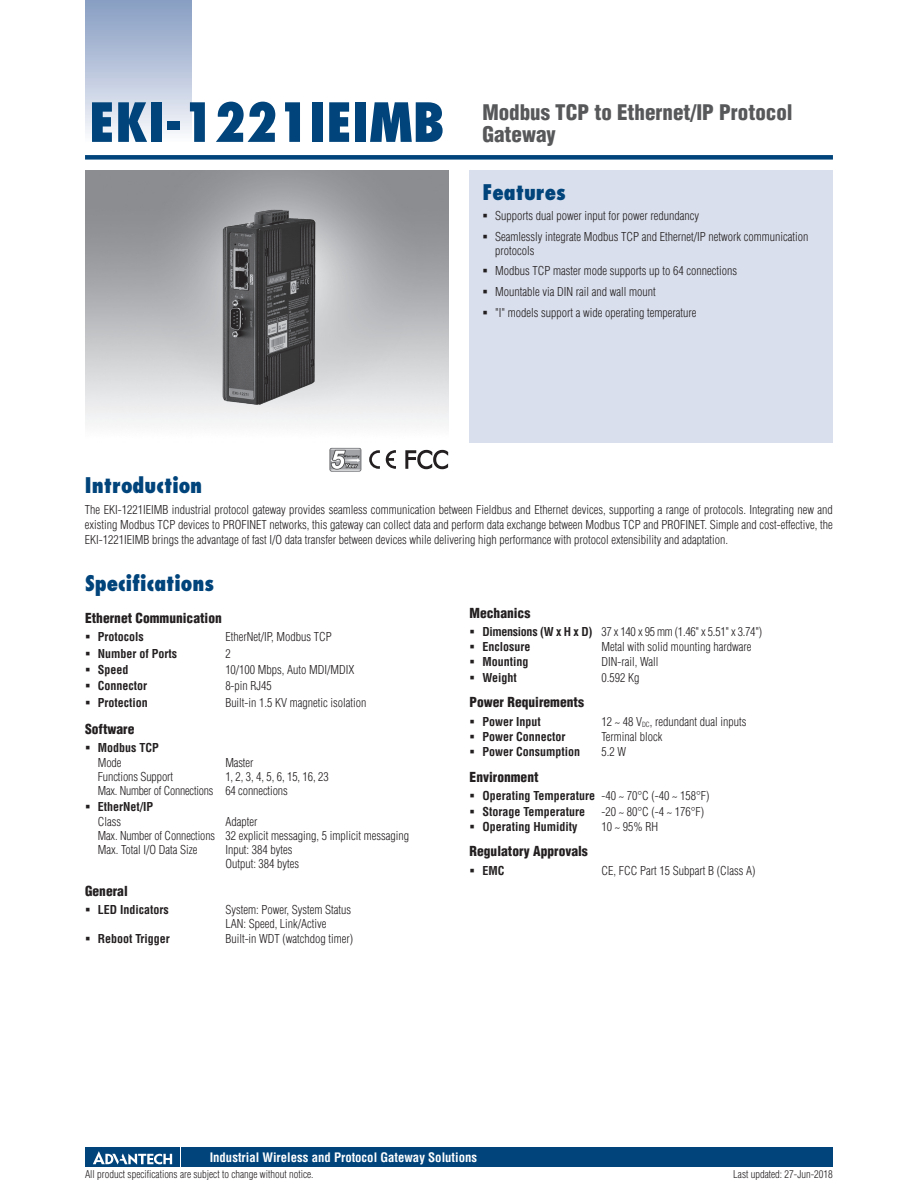
<style>
.page{position:relative;width:918px;height:1188px;background:#fff}
.page>*{position:absolute;margin:0;border:0;box-sizing:border-box;transform-origin:0 0}
.t1{font:800 condensed 52.5px "Futura";color:#00447b}
.t2{font:900 condensed 21px/22.5px "Helvetica";color:#57585a}
.t3{font:800 condensed 21px "Futura";color:#00447b}
.t4{font:900 condensed 13.5px "Helvetica";color:#231f20}
.t5{font:700 condensed 12.75px "Helvetica";color:#fff}
.t6{font:300 condensed 12px/14.2px "Helvetica";color:#231f20}
.t7{font:700 condensed 12px/15.1px "Helvetica";color:#231f20}
.t8{font:300 condensed 12px/15.1px "Helvetica";letter-spacing:-.025em;color:#231f20}
.t9{font:300 condensed 10.5px "Helvetica";color:#231f20}
.s1{font-weight:700}
.s2{font-weight:300}
</style>
<div class="page">
<div style="left:85px;top:155px;width:748px;height:5px;background:#00447b"></div>
<div style="left:85px;top:0;width:106px;height:143px;background:linear-gradient(to bottom,#849bc1,#f9fafc)"></div>
<div style="left:182px;top:1147px;width:651px;height:20px;background:#00447b"></div>
<div style="left:85px;top:1147px;width:95px;height:20px;background:#00447b"></div>
<svg style="left:93px;top:1151px;width:79px;height:14px"></svg>
<div style="left:470px;top:170px;width:363px;height:272px;background:#d9dfec"></div>
<img style="left:197px;top:170px;width:140px;height:265px">
<svg style="left:369px;top:450px;width:11px;height:19px"></svg>
<svg style="left:386px;top:450px;width:10px;height:19px"></svg>
<svg style="left:405px;top:449px;width:43px;height:21px"></svg>
<img style="left:329px;top:447px;width:33px;height:25px">
<h1 class="t1" style="left:89px;top:89px;width:357px">EKI-1221IEIMB</h1>
<h2 class="t2" style="left:482px;top:100px;width:312px">Modbus TCP to Ethernet/IP Protocol<br>Gateway</h2>
<h2 class="t3" style="left:482px;top:179px;width:85px">Features</h2>
<p class="t6" style="left:495px;top:205px;width:315px;line-height:20.7px">Supports dual power input for power redundancy<br>Seamlessly integrate Modbus TCP and Ethernet/IP network communication</p>
<p class="t6" style="left:495px;top:240px;width:243px;line-height:20.7px">protocols<br>Modbus TCP master mode supports up to 64 connections Mountable via DIN rail and wall mount<br>"I" models support a wide operating temperature</p>
<h2 class="t3" style="left:85px;top:472px;width:119px">Introduction</h2>
<p class="t6" style="left:85px;top:503px;width:749px;line-height:15px;text-align:justify">The EKI-1221IEIMB industrial protocol gateway provides seamless communication between Fieldbus and Ethernet devices, supporting a range of protocols. Integrating new and existing Modbus TCP devices to PROFINET networks, this gateway can collect data and perform data exchange between Modbus TCP and PROFINET. Simple and cost-effective, the EKI-1221IEIMB brings the advantage of fast I/O data transfer between devices while delivering high performance with protocol extensibility and adaptation.</p>
<h2 class="t3" style="left:85px;top:570px;width:131px">Specifications</h2>
<p class="t4" style="left:85px;top:609px;width:138px">Ethernet Communication</p>
<p class="t7" style="left:98px;top:629px;width:47px">Protocols</p>
<p class="t6" style="left:225px;top:630px;width:108px">EtherNet/IP, Modbus TCP</p>
<p class="t7" style="left:98px;top:646px;width:81px">Number of Ports</p>
<p class="t6" style="left:225px;top:646px;width:7px">2</p>
<p class="t7" style="left:98px;top:662px;width:32px">Speed</p>
<p class="t6" style="left:225px;top:662px;width:131px">10/100 Mbps, Auto MDI/MDIX</p>
<p class="t7" style="left:98px;top:678px;width:51px">Connector</p>
<p class="t6" style="left:225px;top:679px;width:48px">8-pin RJ45</p>
<p class="t7" style="left:98px;top:695px;width:52px">Protection</p>
<p class="t6" style="left:225px;top:695px;width:143px">Built-in 1.5 KV magnetic isolation</p>
<p class="t4" style="left:85px;top:720px;width:51px">Software</p>
<p class="t7" style="left:98px;top:740px;width:63px">Modbus TCP</p>
<p class="t6" style="left:98px;top:755px;width:25px">Mode</p>
<p class="t6" style="left:225px;top:755px;width:30px">Master</p>
<p class="t6" style="left:98px;top:769px;width:77px">Functions Support</p>
<p class="t6" style="left:98px;top:769px;width:232px;text-indent:128px">1, 2, 3, 4, 5, 6, 15, 16, 23<br>Max. Number of Connections 64 connections</p>
<p class="t7" style="left:98px;top:799px;width:57px">EtherNet/IP</p>
<p class="t6" style="left:98px;top:814px;width:25px">Class</p>
<p class="t6" style="left:98px;top:814px;width:313px;text-indent:128px">Adapter<br>Max. Number of Connections 32 explicit messaging, 5 implicit messaging<br>Max. Total I/O Data Size</p>
<p class="t6" style="left:225px;top:843px;width:75px">Input: 384 bytes<br>Output: 384 bytes</p>
<p class="t4" style="left:85px;top:882px;width:44px">General</p>
<p class="t7" style="left:98px;top:902px;width:72px">LED Indicators</p>
<p class="t6" style="left:225px;top:902px;width:127px">System: Power, System Status<br>LAN: Speed, Link/Active</p>
<p class="t7" style="left:98px;top:931px;width:74px">Reboot Trigger</p>
<p class="t6" style="left:225px;top:932px;width:129px">Built-in WDT (watchdog timer)</p>
<p class="t4" style="left:470px;top:604px;width:62px">Mechanics</p>
<p class="t8" style="left:482px;top:624px;width:281px"><span class="s1">Dimensions (W x H x D)</span> 37 x 140 x 95 mm (1.46" x 5.51" x 3.74")<br><span class="s1">Enclosure</span></p>
<p class="t6" style="left:601px;top:640px;width:151px">Metal with solid mounting hardware</p>
<p class="t7" style="left:482px;top:654px;width:48px">Mounting</p>
<p class="t6" style="left:601px;top:655px;width:59px">DIN-rail, Wall</p>
<p class="t7" style="left:482px;top:670px;width:36px">Weight</p>
<p class="t6" style="left:601px;top:670px;width:39px">0.592 Kg</p>
<p class="t4" style="left:470px;top:694px;width:116px">Power Requirements</p>
<p class="t7" style="left:482px;top:714px;width:60px">Power Input</p>
<p class="t6" style="left:601px;top:714px;width:147px">12 ~ 48 V<sub>DC</sub>, redundant dual inputs</p>
<p class="t7" style="left:482px;top:729px;width:85px">Power Connector</p>
<p class="t6" style="left:601px;top:729px;width:63px">Terminal block</p>
<p class="t7" style="left:482px;top:744px;width:99px">Power Consumption</p>
<p class="t6" style="left:601px;top:745px;width:26px">5.2 W</p>
<p class="t4" style="left:470px;top:769px;width:70px">Environment</p>
<p class="t7" style="left:482px;top:788px;width:229px">Operating Temperature <span class="s2">-40 ~ 70°C (-40 ~ 158°F)<br></span>Storage Temperature</p>
<p class="t6" style="left:601px;top:804px;width:104px">-20 ~ 80°C (-4 ~ 176°F)</p>
<p class="t7" style="left:482px;top:819px;width:97px">Operating Humidity</p>
<p class="t6" style="left:601px;top:819px;width:58px">10 ~ 95% RH</p>
<p class="t4" style="left:470px;top:843px;width:120px">Regulatory Approvals</p>
<p class="t7" style="left:482px;top:863px;width:24px">EMC</p>
<p class="t6" style="left:601px;top:863px;width:155px">CE, FCC Part 15 Subpart B (Class A)</p>
<p class="t5" style="left:210px;top:1150px;width:269px">Industrial Wireless and Protocol Gateway Solutions</p>
<p class="t9" style="left:85px;top:1168px;width:230px">All product specifications are subject to change without notice.</p>
<p class="t9" style="left:733px;top:1168px;width:101px">Last updated: 27-Jun-2018</p>
</div>
